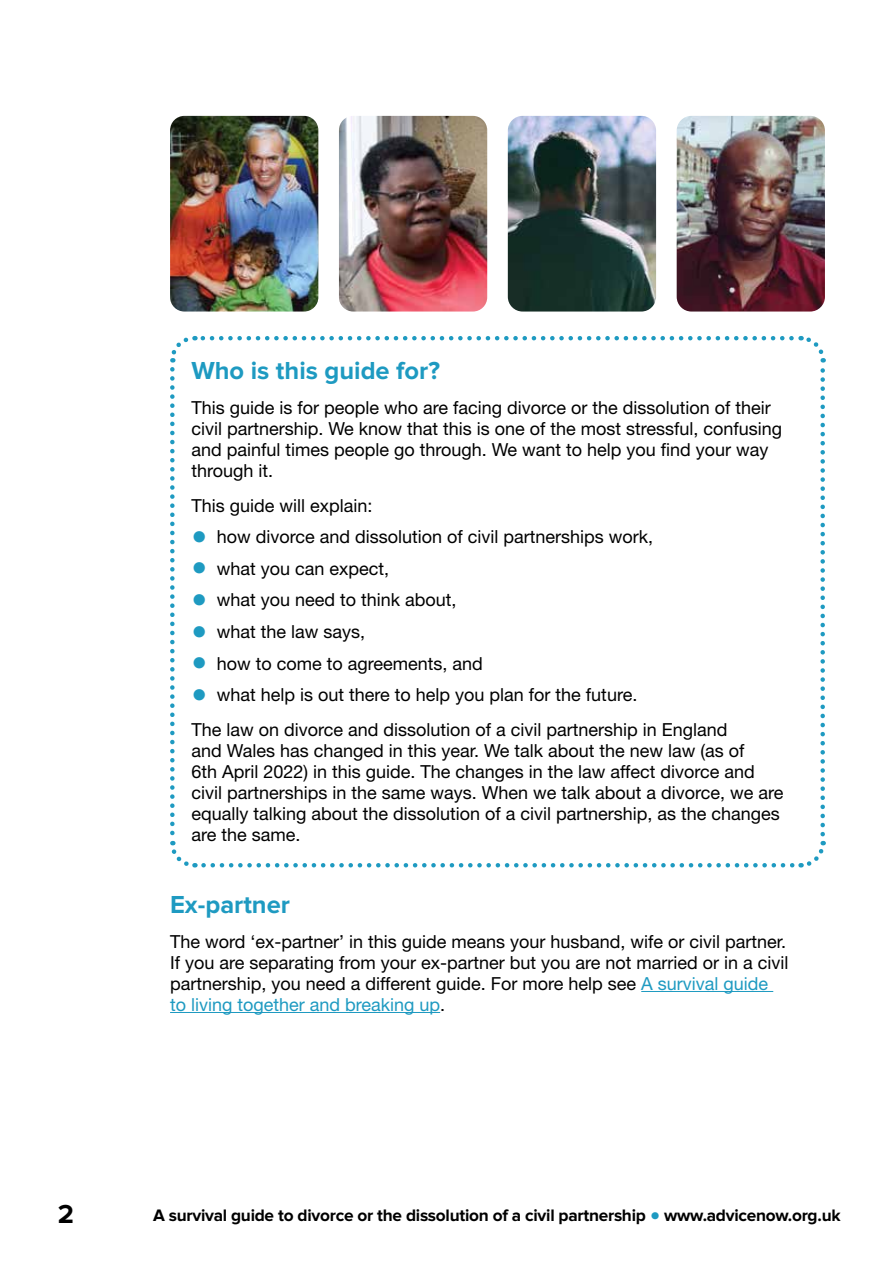
<style>
.page{position:relative;width:893px;height:1263px;background:#fff}
.page>*{position:absolute;margin:0;border:0;box-sizing:border-box;transform-origin:0 0}
.t1{font:700 27px "Proxima Nova";color:#000}
.t2{font:700 25.5px "Proxima Nova";color:#1e9ac1}
.t3{font:18px/21px "Helvetica Neue LT Std";color:#000}
.t4{font:700 17.25px "Proxima Nova";letter-spacing:-.015em;color:#000}
.s1{font-size:31.5px;color:#1e9ac1}
.s2{color:#1e9ac1}
.s3{font-size:30px;color:#1e9ac1}
</style>
<div class="page">
<svg style="left:170px;top:369px;width:25px;height:499px"></svg>
<svg style="left:203px;top:841px;width:623px;height:27px"></svg>
<svg style="left:800px;top:336px;width:26px;height:498px"></svg>
<svg style="left:170px;top:336px;width:621px;height:27px"></svg>
<img style="left:170px;top:116px;width:148px;height:196px">
<img style="left:339px;top:116px;width:148px;height:196px">
<img style="left:508px;top:116px;width:148px;height:196px">
<img style="left:677px;top:116px;width:148px;height:196px">
<hr style="left:641px;top:991px;width:132px;height:1px;background:#1e9ac1">
<hr style="left:170px;top:1012px;width:270px;height:1px;background:#1e9ac1">
<h2 class="t2" style="left:191px;top:359px;width:250px">Who is this guide for?</h2>
<p class="t3" style="left:191px;top:397px;width:592px">This guide is for people who are facing divorce or the dissolution of their civil partnership. We know that this is one of the most stressful, confusing and painful times people go through. We want to help you find your way through it.</p>
<p class="t3" style="left:191px;top:494px;width:182px">This guide will explain:</p>
<p class="t3" style="left:191px;top:526px;width:463px"><span class="s1">•</span> how divorce and dissolution of civil partnerships work,</p>
<p class="t3" style="left:191px;top:558px;width:199px"><span class="s1">•</span> what you can expect,</p>
<p class="t3" style="left:191px;top:589px;width:267px"><span class="s1">•</span> what you need to think about,</p>
<p class="t3" style="left:191px;top:621px;width:175px"><span class="s1">•</span> what the law says,</p>
<p class="t3" style="left:191px;top:652px;width:293px"><span class="s1">•</span> how to come to agreements, and</p>
<p class="t3" style="left:191px;top:677px;width:538px;line-height:34.5px"><span class="s1">•</span> what help is out there to help you plan for the future.<br>The law on divorce and dissolution of a civil partnership in England</p>
<p class="t3" style="left:191px;top:740px;width:594px">and Wales has changed in this year. We talk about the new law (as of<br>6th April 2022) in this guide. The changes in the law affect divorce and civil partnerships in the same ways. When we talk about a divorce, we are equally talking about the dissolution of a civil partnership, as the changes are the same.</p>
<h2 class="t2" style="left:170px;top:893px;width:121px">Ex-partner</h2>
<p class="t3" style="left:170px;top:930px;width:620px">The word ‘ex-partner’ in this guide means your husband, wife or civil partner.<br>If you are separating from your ex-partner but you are not married or in a civil partnership, you need a different guide. For more help see <span class="s2">A survival guide to living together and breaking up</span>.</p>
<h1 class="t1" style="left:58px;top:1202px;width:18px">2</h1>
<p class="t4" style="left:153px;top:1207px;width:689px">A survival guide to divorce or the dissolution of a civil partnership <span class="s3">•</span> www.advicenow.org.uk</p>
</div>
